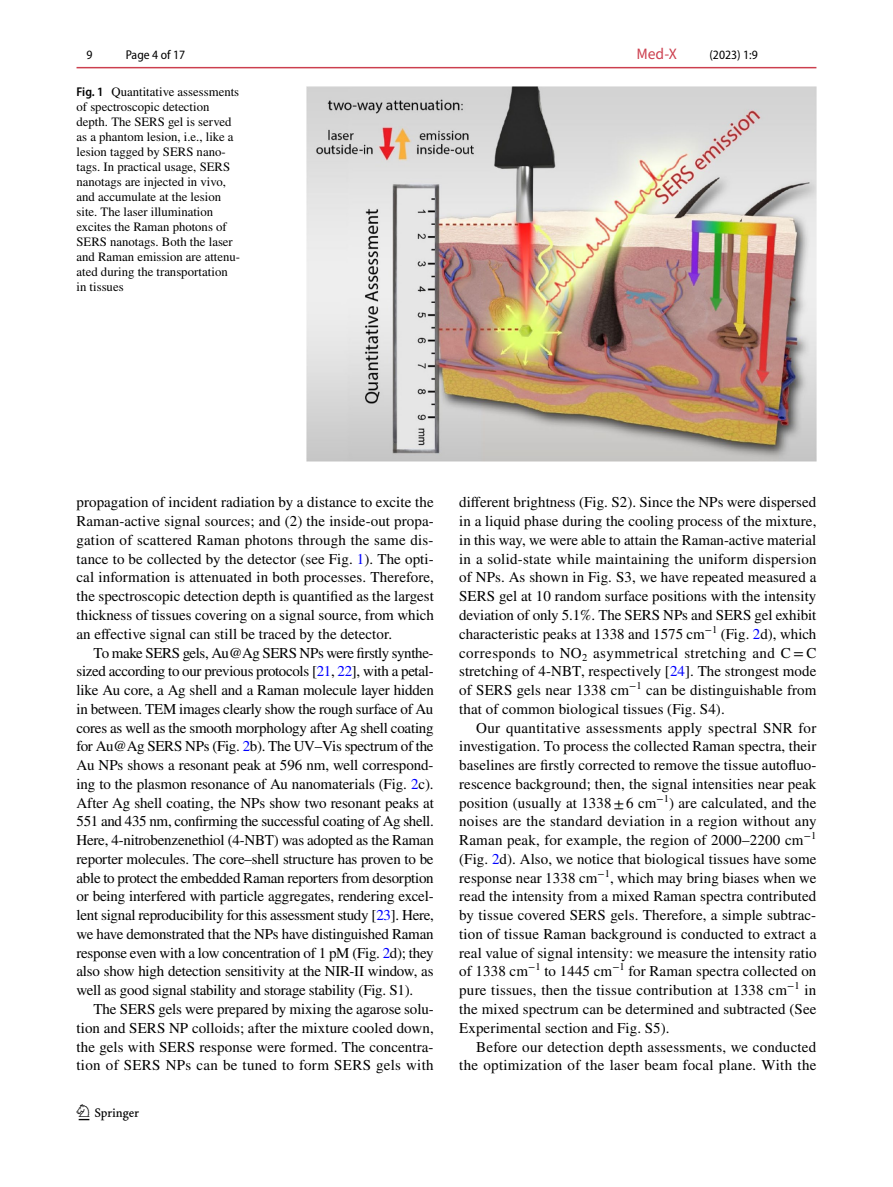
<style>
.page{position:relative;width:893px;height:1187px;background:#fff}
.page>*{position:absolute;margin:0;border:0;box-sizing:border-box;transform-origin:0 0}
.t1{font:22.5px "Springnew Regular 2";color:#000}
.t2{font:15.75px "Source Sans Pro";color:#cc3f4e}
.t3{font:15px/18.8px "STIX";letter-spacing:.005em;color:#000;text-align:justify}
.t4{font:12.75px/15px "STIX";color:#000}
.t5{font:semi-condensed 12.75px "Myriad Pro";color:#000}
.s1{font-family:"Myriad Pro";font-weight:600;font-stretch:semi-condensed}
.s2{color:#00f}
</style>
<div class="page">
<hr style="left:77px;top:67px;width:739px;height:1px;background:#cc3f4e">
<img style="left:306px;top:87px;width:510px;height:374px">
<p class="t5" style="left:87px;top:48px;width:8px">9</p>
<p class="t5" style="left:126px;top:48px;width:61px">Page 4 of 17</p>
<p class="t4" style="left:77px;top:85px;width:165px"><span class="s1">Fig. 1</span> Quantitative assessments of spectroscopic detection depth. The SERS gel is served as a phantom lesion, i.e., like a lesion tagged by SERS nano&shy;tags. In practical usage, SERS nanotags are injected in vivo, and accumulate at the lesion site. The laser illumination excites the Raman photons of<br>SERS nanotags. Both the laser and Raman emission are attenu&shy;ated during the transportation in tissues</p>
<p class="t2" style="left:636px;top:43px;width:42px">Med-X</p>
<p class="t5" style="left:709px;top:48px;width:50px">(2023) 1:9</p>
<p class="t3" style="left:77px;top:494px;width:359px">propagation of incident radiation by a distance to excite the Raman-active signal sources; and (2) the inside-out propa&shy;gation of scattered Raman photons through the same dis&shy;tance to be collected by the detector (see Fig. <span class="s2">1</span>). The opti&shy;cal information is attenuated in both processes. Therefore, the spectroscopic detection depth is quantified as the largest thickness of tissues covering on a signal source, from which an effective signal can still be traced by the detector.</p>
<p class="t3" style="left:77px;top:644px;width:359px;text-indent:17px">To make SERS gels, Au@Ag SERS NPs were firstly synthe&shy;sized according to our previous protocols [<span class="s2">21</span>, <span class="s2">22</span>], with a petal&shy;like Au core, a Ag shell and a Raman molecule layer hidden in between. TEM images clearly show the rough surface of Au cores as well as the smooth morphology after Ag shell coating for Au@Ag SERS NPs (Fig. <span class="s2">2</span>b). The UV–Vis spectrum of the Au NPs shows a resonant peak at 596 nm, well correspond&shy;ing to the plasmon resonance of Au nanomaterials (Fig. <span class="s2">2</span>c).<br>After Ag shell coating, the NPs show two resonant peaks at 551 and 435 nm, confirming the successful coating of Ag shell.<br>Here, 4-nitrobenzenethiol (4-NBT) was adopted as the Raman reporter molecules. The core–shell structure has proven to be able to protect the embedded Raman reporters from desorption or being interfered with particle aggregates, rendering excel&shy;lent signal reproducibility for this assessment study [<span class="s2">23</span>]. Here, we have demonstrated that the NPs have distinguished Raman response even with a low concentration of 1 pM (Fig. <span class="s2">2</span>d); they also show high detection sensitivity at the NIR-II window, as well as good signal stability and storage stability (Fig. S1).</p>
<p class="t3" style="left:77px;top:1000px;width:359px;text-indent:17px">The SERS gels were prepared by mixing the agarose solu&shy;tion and SERS NP colloids; after the mixture cooled down, the gels with SERS response were formed. The concentra&shy;tion of SERS NPs can be tuned to form SERS gels with</p>
<h1 class="t1" style="left:79px;top:1104px;width:62px">1 3</h1>
<p class="t3" style="left:459px;top:494px;width:359px">different brightness (Fig. S2). Since the NPs were dispersed in a liquid phase during the cooling process of the mixture, in this way, we were able to attain the Raman-active material in a solid-state while maintaining the uniform dispersion of NPs. As shown in Fig. S3, we have repeated measured a SERS gel at 10 random surface positions with the intensity deviation of only 5.1%. The SERS NPs and SERS gel exhibit characteristic peaks at 1338 and 1575 cm<sup>−1</sup> (Fig. <span class="s2">2</span>d), which corresponds to NO<sub>2</sub> asymmetrical stretching and C = C stretching of 4-NBT, respectively [<span class="s2">24</span>]. The strongest mode of SERS gels near 1338 cm<sup>−1</sup> can be distinguishable from that of common biological tissues (Fig. S4).</p>
<p class="t3" style="left:459px;top:719px;width:359px;text-indent:17px">Our quantitative assessments apply spectral SNR for investigation. To process the collected Raman spectra, their baselines are firstly corrected to remove the tissue autofluo&shy;rescence background; then, the signal intensities near peak position (usually at 1338±6 cm<sup>−1</sup>) are calculated, and the noises are the standard deviation in a region without any Raman peak, for example, the region of 2000–2200 cm<sup>−1 </sup>(Fig. <span class="s2">2</span>d). Also, we notice that biological tissues have some response near 1338 cm<sup>−1</sup>, which may bring biases when we read the intensity from a mixed Raman spectra contributed by tissue covered SERS gels. Therefore, a simple subtrac&shy;tion of tissue Raman background is conducted to extract a real value of signal intensity: we measure the intensity ratio of 1338 cm<sup>−1</sup> to 1445 cm<sup>−1</sup> for Raman spectra collected on pure tissues, then the tissue contribution at 1338 cm<sup>−1</sup> in the mixed spectrum can be determined and subtracted (See Experimental section and Fig. S5).</p>
<p class="t3" style="left:459px;top:1037px;width:359px;text-align:right">Before our detection depth assessments, we conducted the optimization of the laser beam focal plane. With the</p>
</div>
